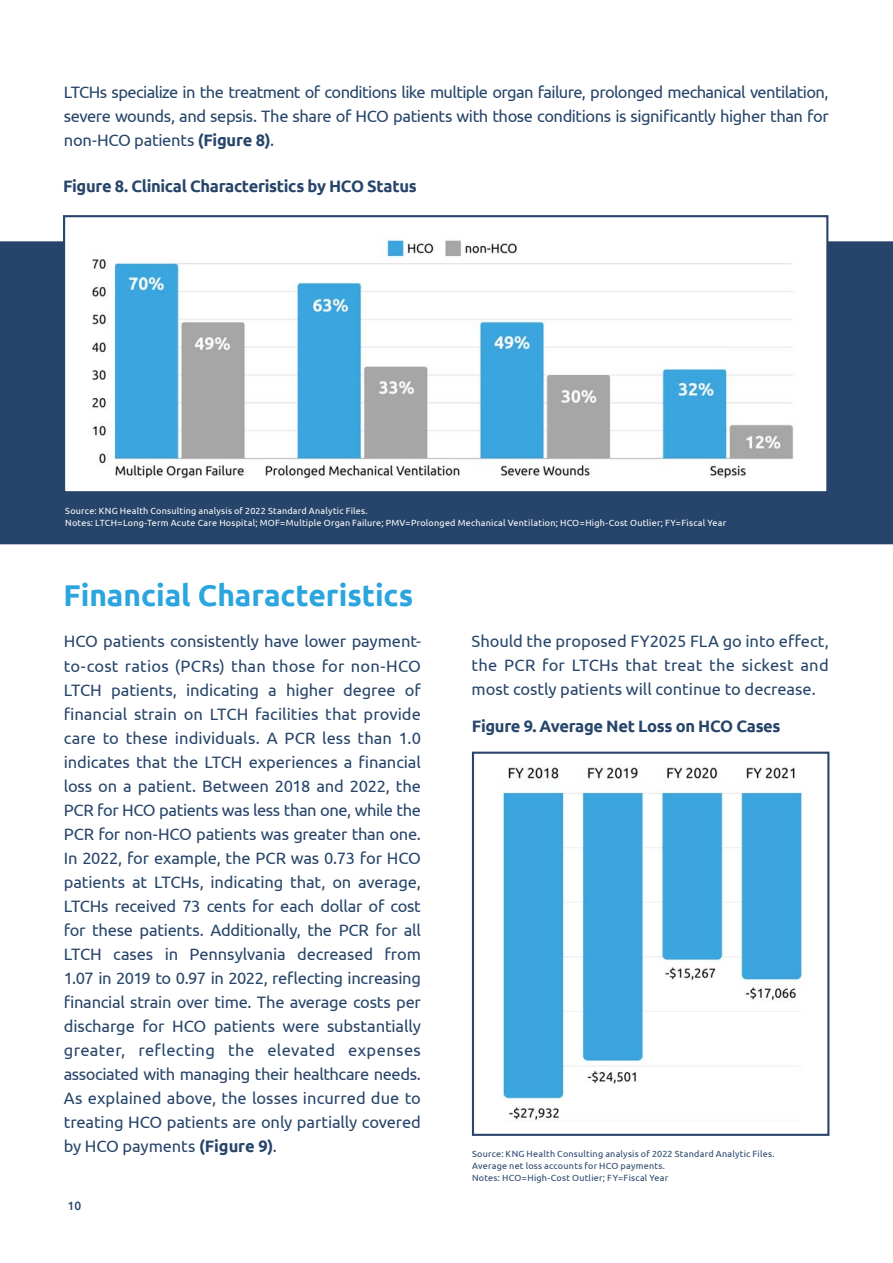
<style>
.page{position:relative;width:893px;height:1263px;background:#fff}
.page>*{position:absolute;margin:0;border:0;box-sizing:border-box;transform-origin:0 0}
.Body_Text_-_Regular__Justify{font:700 30px "Ubuntu";color:#2ba5de}
.Body_Text_-_Regular__Justify-2{font:16.5px/24px "Ubuntu";letter-spacing:-.01em;color:#27456a;text-align:justify}
._11_pt{font:700 16.5px "Ubuntu";letter-spacing:-.02em;color:#27456a}
.t1{font:500 12px "Ubuntu";color:#29456b}
.Body_Text_-_Regular__Justify-3{font:9px "Ubuntu";letter-spacing:.025em;color:#fff}
.Body_Text_-_Regular__Justify-4{font:9px "Ubuntu";letter-spacing:.025em;color:#27456a}
.s1{font-weight:700}
</style>
<div class="page">
<div style="left:0;top:216px;width:893px;height:329px;background:#27456a"></div>
<img style="left:502px;top:766px;width:301px;height:355px">
<div style="left:472px;top:752px;width:357px;height:384px;border:2px solid #29456b"></div>
<div style="left:64px;top:216px;width:763px;height:276px;background:#fff"></div>
<img style="left:92px;top:237px;width:702px;height:242px">
<div style="left:63px;top:215px;width:765px;height:278px;border:2px solid #29456b"></div>
<p class="Body_Text_-_Regular__Justify-2" style="left:64px;top:79px;width:766px">LTCHs specialize in the treatment of conditions like multiple organ failure, prolonged mechanical ventilation, severe wounds, and sepsis. The share of HCO patients with those conditions is significantly higher than for non-HCO patients <span class="s1">(Figure 8)</span>.</p>
<p class="_11_pt" style="left:63px;top:177px;width:355px">Figure 8. Clinical Characteristics by HCO Status</p>
<p class="Body_Text_-_Regular__Justify-3" style="left:65px;top:505px;width:304px">Source: KNG Health Consulting analysis of 2022 Standard Analytic Files.</p>
<p class="Body_Text_-_Regular__Justify-3" style="left:65px;top:517px;width:662px">Notes: LTCH=Long-Term Acute Care Hospital; MOF=Multiple Organ Failure; PMV=Prolonged Mechanical Ventilation; HCO=High-Cost Outlier; FY=Fiscal Year</p>
<p class="Body_Text_-_Regular__Justify" style="left:63px;top:577px;width:351px">Financial Characteristics</p>
<p class="Body_Text_-_Regular__Justify-2" style="left:64px;top:629px;width:359px">HCO patients consistently have lower payment&shy;to-cost ratios (PCRs) than those for non-HCO LTCH patients, indicating a higher degree of financial strain on LTCH facilities that provide care to these individuals. A PCR less than 1.0 indicates that the LTCH experiences a financial loss on a patient. Between 2018 and 2022, the PCR for HCO patients was less than one, while the PCR for non-HCO patients was greater than one.<br>In 2022, for example, the PCR was 0.73 for HCO patients at LTCHs, indicating that, on average, LTCHs received 73 cents for each dollar of cost for these patients. Additionally, the PCR for all LTCH cases in Pennsylvania decreased from 1.07 in 2019 to 0.97 in 2022, reflecting increasing financial strain over time. The average costs per discharge for HCO patients were substantially greater, reflecting the elevated expenses associated with managing their healthcare needs.<br>As explained above, the losses incurred due to treating HCO patients are only partially covered by HCO payments <span class="s1">(Figure 9)</span>.</p>
<p class="Body_Text_-_Regular__Justify-2" style="left:471px;top:628px;width:359px">Should the proposed FY2025 FLA go into effect, the PCR for LTCHs that treat the sickest and most costly patients will continue to decrease.</p>
<p class="_11_pt" style="left:472px;top:716px;width:310px">Figure 9. Average Net Loss on HCO Cases</p>
<p class="Body_Text_-_Regular__Justify-4" style="left:472px;top:1148px;width:304px">Source: KNG Health Consulting analysis of 2022 Standard Analytic Files.</p>
<p class="Body_Text_-_Regular__Justify-4" style="left:472px;top:1160px;width:195px">Average net loss accounts for HCO payments.</p>
<p class="Body_Text_-_Regular__Justify-4" style="left:472px;top:1172px;width:198px">Notes: HCO=High-Cost Outlier; FY=Fiscal Year</p>
<p class="t1" style="left:68px;top:1198px;width:15px">10</p>
</div>
